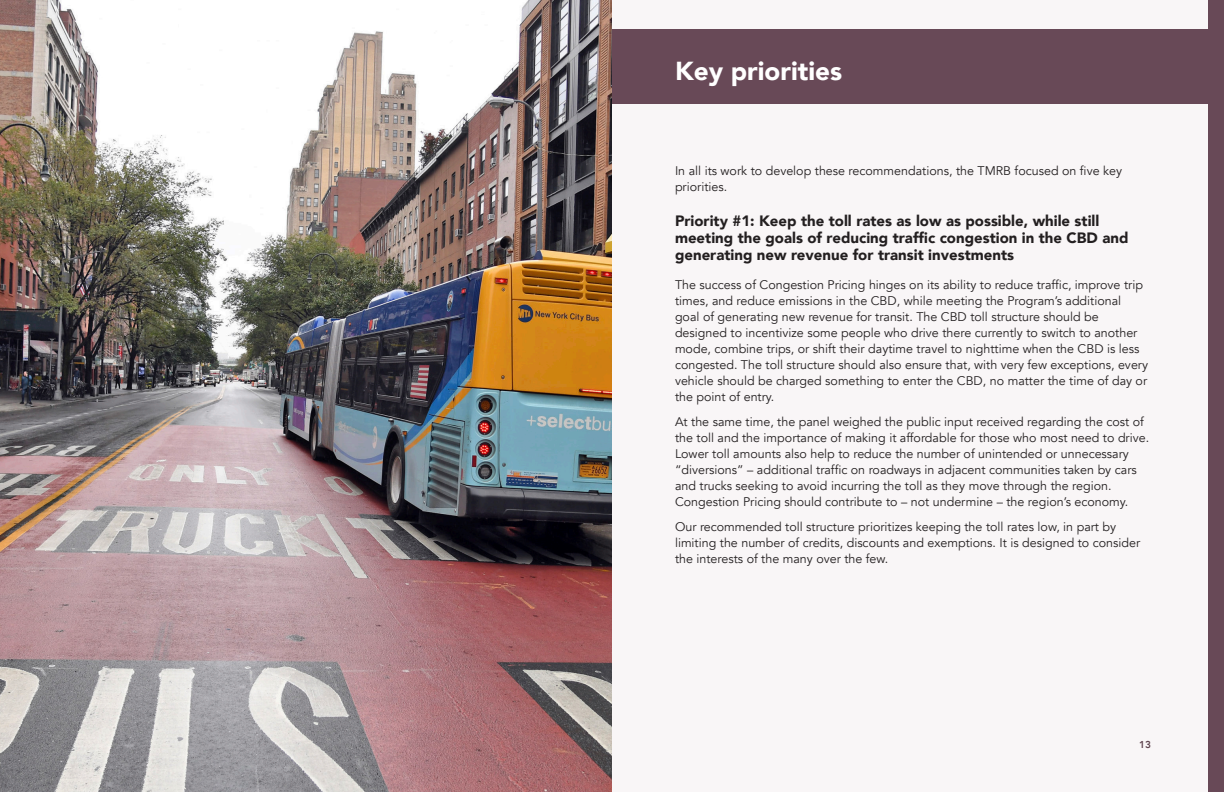
<style>
.page{position:relative;width:1224px;height:792px;background:#f9f6f7}
.page>*{position:absolute;margin:0;border:0;box-sizing:border-box;transform-origin:0 0}
.Big_header_white{font:900 26px "Avenir";color:#fff}
.sub_header{font:900 15px/17px "Avenir";color:#231f20}
.copy{font:12.5px/16px "Avenir";color:#231f20}
.t1{font:800 10px "Avenir";color:#5d424d}
</style>
<div class="page">
<div style="left:1209px;top:0;width:15px;height:792px;background:#684957"></div>
<div style="left:612px;top:30px;width:612px;height:74px;background:#684957"></div>
<img style="left:0;top:0;width:612px;height:792px">
<p class="Big_header_white" style="left:675px;top:48px;width:169px">Key priorities</p>
<p class="copy" style="left:675px;top:162px;width:449px">In all its work to develop these recommendations, the TMRB focused on five key priorities.</p>
<p class="sub_header" style="left:675px;top:211px;width:455px">Priority #1: Keep the toll rates as low as possible, while still meeting the goals of reducing traffic congestion in the CBD and generating new revenue for transit investments</p>
<p class="copy" style="left:675px;top:277px;width:475px">The success of Congestion Pricing hinges on its ability to reduce traffic, improve trip times, and reduce emissions in the CBD, while meeting the Program’s additional goal of generating new revenue for transit. The CBD toll structure should be designed to incentivize some people who drive there currently to switch to another mode, combine trips, or shift their daytime travel to nighttime when the CBD is less congested. The toll structure should also ensure that, with very few exceptions, every vehicle should be charged something to enter the CBD, no matter the time of day or the point of entry.</p>
<p class="copy" style="left:675px;top:414px;width:476px">At the same time, the panel weighed the public input received regarding the cost of the toll and the importance of making it affordable for those who most need to drive.<br>Lower toll amounts also help to reduce the number of unintended or unnecessary “diversions” – additional traffic on roadways in adjacent communities taken by cars and trucks seeking to avoid incurring the toll as they move through the region.<br>Congestion Pricing should contribute to – not undermine – the region’s economy.</p>
<p class="copy" style="left:675px;top:519px;width:467px">Our recommended toll structure prioritizes keeping the toll rates low, in part by limiting the number of credits, discounts and exemptions. It is designed to consider the interests of the many over the few.</p>
<p class="t1" style="left:1139px;top:737px;width:13px">13</p>
</div>
